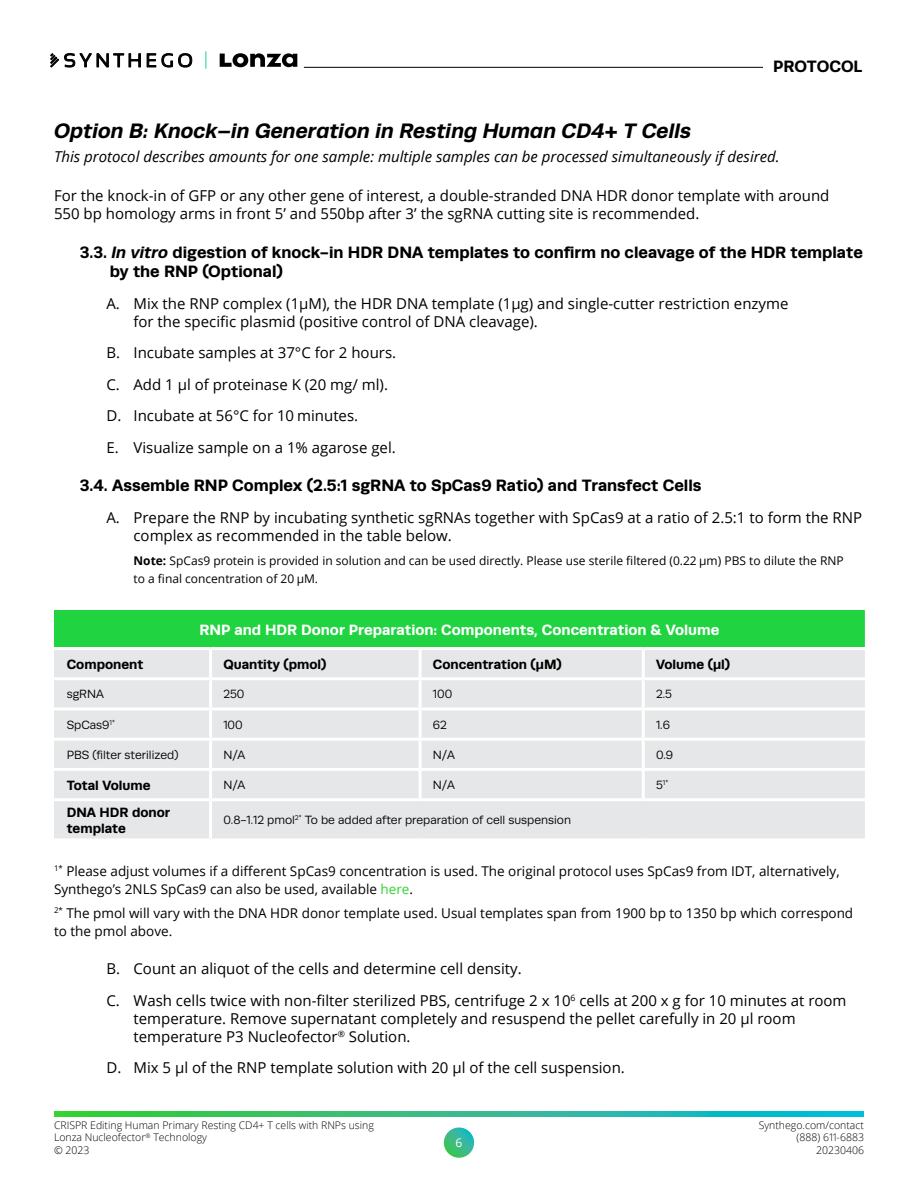
<style>
.page{position:relative;width:918px;height:1188px;background:#fff}
.page>*{position:absolute;margin:0;border:0;box-sizing:border-box;transform-origin:0 0}
.t1{font:italic 700 21px "Runda";color:#000}
.t2{font:700 16.5px/19.5px "Runda";color:#000}
.t3{font:15px/18px "Open Sans";color:#000}
.t4{font:italic 15px "Open Sans";color:#000}
.t5{font:700 15px "Runda";color:#fff}
.t6{font:13.5px/18px "Open Sans";color:#000}
.t7{font:700 13.5px/16.2px "Runda";color:#000}
.t8{font:12px/18px "Open Sans";color:#000}
.t9{font:12px "Runda";color:#000}
.t10{font:12px "Open Sans";color:#fff}
.t11{font:300 10.5px/12.6px "Open Sans";color:#000;text-align:right}
.t12{font:7.05px "Runda";color:#000}
.s1{font-style:italic}
.s2{font-weight:700}
.s3{font-size:12px}
.s4{color:#35d331}
</style>
<div class="page">
<hr style="left:304px;top:67px;width:459px;height:1px;background:#000">
<svg style="left:444px;top:1128px;width:30px;height:30px"></svg>
<svg style="left:54px;top:1112px;width:810px;height:4px;background:#2abe89"></svg>
<svg style="left:97px;top:54px;width:11px;height:13px"></svg>
<svg style="left:179px;top:54px;width:13px;height:13px"></svg>
<svg style="left:147px;top:54px;width:9px;height:13px"></svg>
<svg style="left:162px;top:54px;width:11px;height:13px"></svg>
<svg style="left:65px;top:54px;width:26px;height:13px"></svg>
<svg style="left:114px;top:54px;width:26px;height:13px"></svg>
<svg style="left:51px;top:54px;width:8px;height:13px"></svg>
<svg style="left:205px;top:51px;width:2px;height:18px"></svg>
<svg style="left:220px;top:53px;width:77px;height:14px"></svg>
<div style="left:54px;top:610px;width:812px;height:38px;background:#20d340"></div>
<div style="left:54px;top:650px;width:811px;height:188px;background:#e6e7e8"></div>
<hr style="left:211px;top:677px;width:209px;height:3px;background:#fff">
<hr style="left:420px;top:677px;width:223px;height:3px;background:#fff">
<hr style="left:643px;top:677px;width:225px;height:3px;background:#fff">
<hr style="left:211px;top:707px;width:209px;height:3px;background:#fff">
<hr style="left:420px;top:707px;width:223px;height:3px;background:#fff">
<hr style="left:643px;top:707px;width:225px;height:3px;background:#fff">
<hr style="left:211px;top:738px;width:209px;height:3px;background:#fff">
<hr style="left:420px;top:738px;width:223px;height:3px;background:#fff">
<hr style="left:643px;top:738px;width:225px;height:3px;background:#fff">
<hr style="left:211px;top:768px;width:209px;height:3px;background:#fff">
<hr style="left:420px;top:768px;width:223px;height:3px;background:#fff">
<hr style="left:643px;top:768px;width:225px;height:3px;background:#fff">
<hr style="left:419px;top:650px;width:3px;height:27px;background:#fff">
<hr style="left:642px;top:650px;width:3px;height:27px;background:#fff">
<hr style="left:419px;top:680px;width:3px;height:27px;background:#fff">
<hr style="left:642px;top:680px;width:3px;height:27px;background:#fff">
<hr style="left:419px;top:710px;width:3px;height:28px;background:#fff">
<hr style="left:642px;top:710px;width:3px;height:28px;background:#fff">
<hr style="left:419px;top:741px;width:3px;height:27px;background:#fff">
<hr style="left:642px;top:741px;width:3px;height:27px;background:#fff">
<hr style="left:419px;top:771px;width:3px;height:27px;background:#fff">
<hr style="left:642px;top:771px;width:3px;height:27px;background:#fff">
<hr style="left:209px;top:650px;width:3px;height:27px;background:#fff">
<hr style="left:209px;top:680px;width:3px;height:27px;background:#fff">
<hr style="left:209px;top:710px;width:3px;height:28px;background:#fff">
<hr style="left:209px;top:741px;width:3px;height:27px;background:#fff">
<hr style="left:209px;top:771px;width:3px;height:27px;background:#fff">
<hr style="left:54px;top:677px;width:157px;height:3px;background:#fff">
<hr style="left:54px;top:707px;width:157px;height:3px;background:#fff">
<hr style="left:54px;top:738px;width:157px;height:3px;background:#fff">
<hr style="left:54px;top:768px;width:157px;height:3px;background:#fff">
<hr style="left:54px;top:798px;width:157px;height:3px;background:#fff">
<hr style="left:865px;top:610px;width:3px;height:37px;background:#fff">
<hr style="left:54px;top:647px;width:157px;height:3px;background:#fff">
<hr style="left:211px;top:647px;width:209px;height:3px;background:#fff">
<hr style="left:420px;top:647px;width:223px;height:3px;background:#fff">
<hr style="left:643px;top:647px;width:225px;height:3px;background:#fff">
<hr style="left:211px;top:798px;width:209px;height:3px;background:#fff">
<hr style="left:209px;top:801px;width:3px;height:37px;background:#fff">
<hr style="left:420px;top:798px;width:223px;height:3px;background:#fff">
<hr style="left:643px;top:798px;width:225px;height:3px;background:#fff">
<p class="t2" style="left:773px;top:56px;width:91px">PROTOCOL</p>
<h1 class="t1" style="left:54px;top:119px;width:639px">Option B: Knock–in Generation in Resting Human CD4+ T Cells</h1>
<p class="t4" style="left:54px;top:147px;width:727px">This protocol describes amounts for one sample: multiple samples can be processed simultaneously if desired.</p>
<p class="t3" style="left:54px;top:186px;width:777px">For the knock-in of GFP or any other gene of interest, a double-stranded DNA HDR donor template with around<br>550 bp homology arms in front 5’ and 550bp after 3’ the sgRNA cutting site is recommended.</p>
<p class="t2" style="left:110px;top:242px;width:755px;text-indent:-30px">3.3. <span class="s1">In vitro</span> digestion of knock-in HDR DNA templates to confirm no cleavage of the HDR template by the RNP (Optional)</p>
<p class="t3" style="left:133px;top:294px;width:657px;text-indent:-27px">A. Mix the RNP complex (1µM), the HDR DNA template (1µg) and single-cutter restriction enzyme for the specific plasmid (positive control of DNA cleavage).</p>
<p class="t3" style="left:106px;top:337px;width:291px;line-height:31.5px">B. Incubate samples at 37°C for 2 hours.<br>C. Add 1 µl of proteinase K (20 mg/ ml).<br>D. Incubate at 56°C for 10 minutes.<br>E. Visualize sample on a 1% agarose gel.</p>
<p class="t2" style="left:80px;top:476px;width:623px">3.4. Assemble RNP Complex (2.5:1 sgRNA to SpCas9 Ratio) and Transfect Cells</p>
<p class="t3" style="left:134px;top:508px;width:730px;text-indent:-27px">A. Prepare the RNP by incubating synthetic sgRNAs together with SpCas9 at a ratio of 2.5:1 to form the RNP complex as recommended in the table below.</p>
<p class="t8" style="left:134px;top:551px;width:712px"><span class="s2">Note:</span> SpCas9 protein is provided in solution and can be used directly. Please use sterile filtered (0.22 µm) PBS to dilute the RNP to a final concentration of 20 µM.</p>
<p class="t5" style="left:199px;top:621px;width:521px">RNP and HDR Donor Preparation: Components, Concentration &amp; Volume</p>
<p class="t7" style="left:67px;top:656px;width:78px">Component</p>
<p class="t7" style="left:223px;top:656px;width:105px">Quantity (pmol)</p>
<p class="t7" style="left:433px;top:656px;width:130px">Concentration (µM)</p>
<p class="t7" style="left:656px;top:656px;width:76px">Volume (µl)</p>
<p class="t9" style="left:67px;top:688px;width:39px">sgRNA</p>
<p class="t9" style="left:223px;top:688px;width:23px">250</p>
<p class="t9" style="left:433px;top:688px;width:21px">100</p>
<p class="t9" style="left:656px;top:688px;width:17px">2.5</p>
<p class="t9" style="left:67px;top:718px;width:50px">SpCas9<sup>1*</sup></p>
<p class="t9" style="left:223px;top:718px;width:21px">100</p>
<p class="t9" style="left:433px;top:718px;width:16px">62</p>
<p class="t9" style="left:656px;top:718px;width:16px">1.6</p>
<p class="t9" style="left:67px;top:748px;width:113px">PBS (filter sterilized)</p>
<p class="t9" style="left:223px;top:748px;width:24px">N/A</p>
<p class="t9" style="left:433px;top:748px;width:24px">N/A</p>
<p class="t9" style="left:656px;top:748px;width:19px">0.9</p>
<p class="t7" style="left:67px;top:777px;width:85px">Total Volume</p>
<p class="t9" style="left:223px;top:778px;width:24px">N/A</p>
<p class="t9" style="left:433px;top:778px;width:24px">N/A</p>
<p class="t12" style="left:656px;top:779px;width:14px"><span class="s3">5</span>1*</p>
<p class="t7" style="left:67px;top:804px;width:105px">DNA HDR donor template</p>
<p class="t9" style="left:223px;top:814px;width:349px">0.8-1.12 pmol<sup>2*</sup> To be added after preparation of cell suspension</p>
<p class="t6" style="left:54px;top:861px;width:787px"><sup>1*</sup> Please adjust volumes if a different SpCas9 concentration is used. The original protocol uses SpCas9 from IDT, alternatively,<br>Synthego’s 2NLS SpCas9 can also be used, available <span class="s4">here</span>.</p>
<p class="t6" style="left:54px;top:903px;width:801px"><sup>2*</sup> The pmol will vary with the DNA HDR donor template used. Usual templates span from 1900 bp to 1350 bp which correspond to the pmol above.</p>
<p class="t3" style="left:106px;top:953px;width:742px;line-height:31.5px">B. Count an aliquot of the cells and determine cell density.<br>C. Wash cells twice with non-filter sterilized PBS, centrifuge 2 x 10<sup>6</sup> cells at 200 x g for 10 minutes at room</p>
<p class="t3" style="left:134px;top:1009px;width:664px">temperature. Remove supernatant completely and resuspend the pellet carefully in 20 µl room temperature P3 Nucleofector<sup>®</sup> Solution.</p>
<p class="t3" style="left:106px;top:1058px;width:520px">D. Mix 5 µl of the RNP template solution with 20 µl of the cell suspension.</p>
<p class="t11" style="left:54px;top:1118px;width:321px;text-align:left">CRISPR Editing Human Primary Resting CD4+ T cells with RNPs using<br>Lonza Nucleofector<sup>®</sup> Technology<br>© 2023</p>
<p class="t10" style="left:456px;top:1135px;width:8px">6</p>
<p class="t11" style="left:759px;top:1118px;width:107px">Synthego.com/contact (888) 611-6883<br>20230406</p>
</div>
